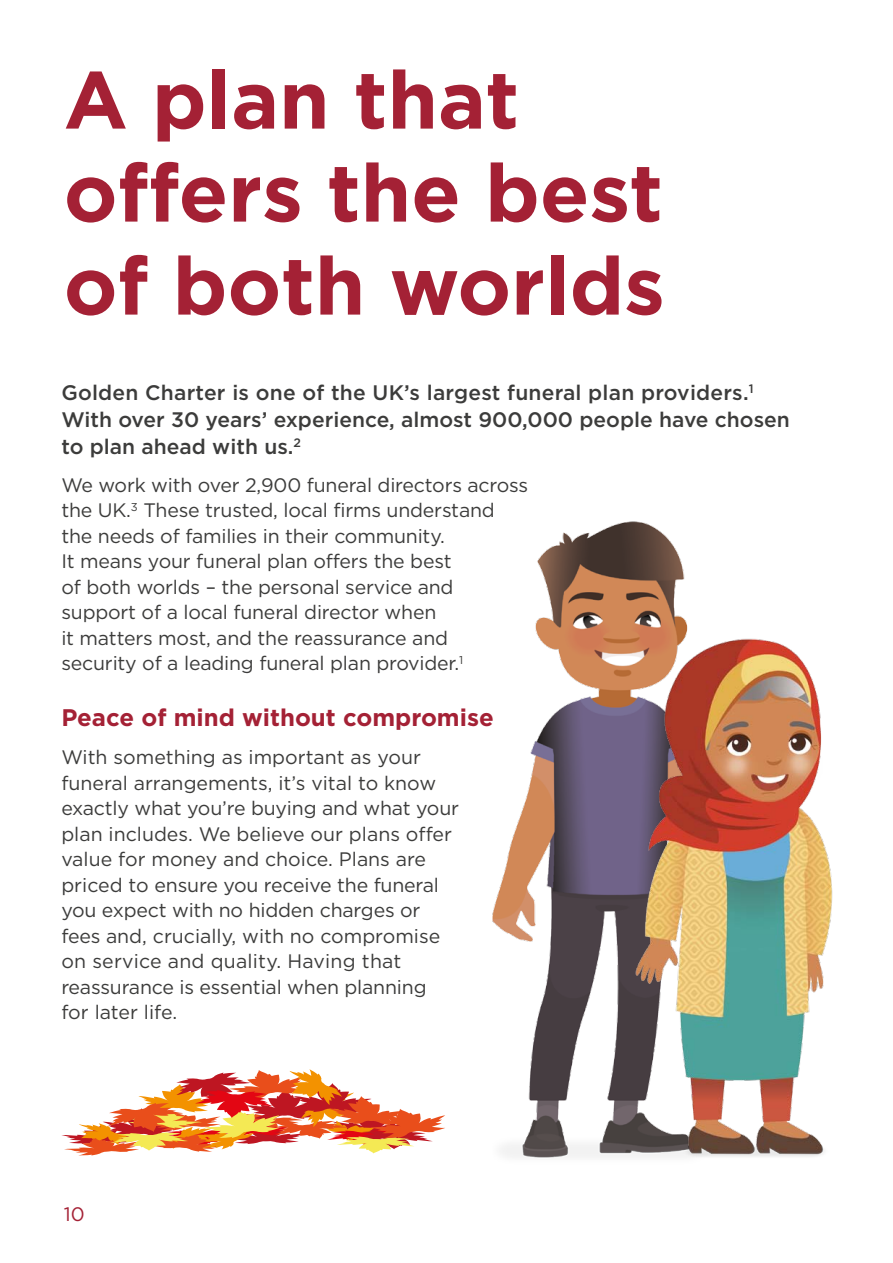
<style>
.page{position:relative;width:893px;height:1263px;background:#fff}
.page>*{position:absolute;margin:0;border:0;box-sizing:border-box;transform-origin:0 0}
.t1{font:700 81px/93px "Gotham";color:#a42135}
.t2{font:700 24px "Gotham";color:#a42135}
.t3{font:500 21px/27px "Gotham";color:#3c3c3b}
.t4{font:19.5px/25.5px "Gotham";letter-spacing:-.01em;color:#3c3c3b}
.t5{font:19.5px "Gotham";color:#a42135}
</style>
<div class="page">
<img style="left:493px;top:521px;width:194px;height:637px">
<img style="left:626px;top:624px;width:207px;height:534px">
<svg style="left:61px;top:1069px;width:384px;height:86px"></svg>
<h1 class="t1" style="left:64px;top:53px;width:603px">A plan that offers the best of both worlds</h1>
<p class="t3" style="left:61px;top:378px;width:730px">Golden Charter is one of the UK’s largest funeral plan providers.<sup>1<br></sup>With over 30 years’ experience, almost 900,000 people have chosen to plan ahead with us.<sup>2</sup></p>
<p class="t4" style="left:61px;top:472px;width:468px">We work with over 2,900 funeral directors across the UK.<sup>3</sup> These trusted, local firms understand the needs of families in their community.<br>It means your funeral plan offers the best<br>of both worlds – the personal service and support of a local funeral director when<br>it matters most, and the reassurance and security of a leading funeral plan provider.<sup>1</sup></p>
<p class="t2" style="left:61px;top:701px;width:434px">Peace of mind without compromise</p>
<p class="t4" style="left:61px;top:744px;width:399px">With something as important as your funeral arrangements, it’s vital to know exactly what you’re buying and what your plan includes. We believe our plans offer value for money and choice. Plans are priced to ensure you receive the funeral you expect with no hidden charges or fees and, crucially, with no compromise on service and quality. Having that reassurance is essential when planning<br>for later life.</p>
<p class="t5" style="left:64px;top:1202px;width:22px">10</p>
</div>
